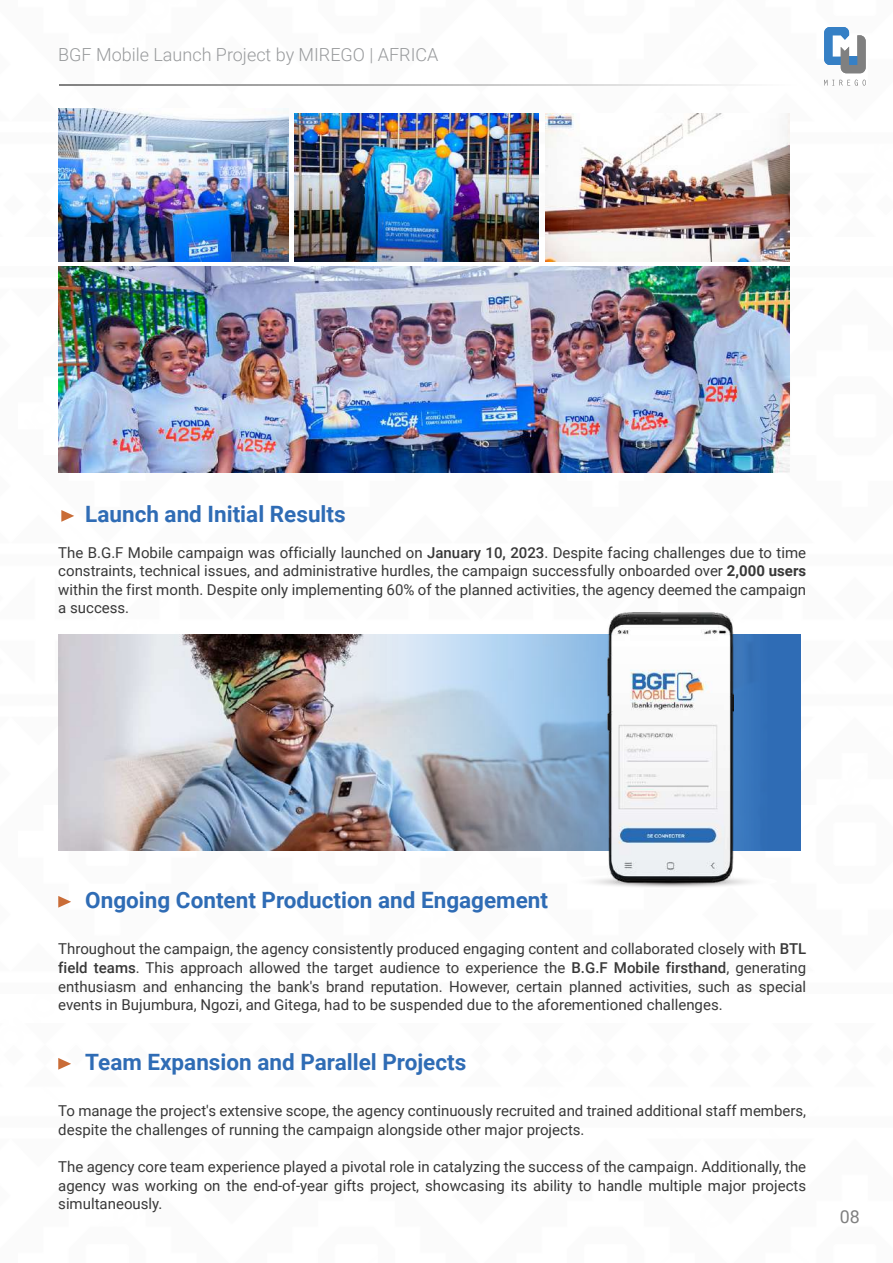
<style>
.page{position:relative;width:893px;height:1263px;background:#fff}
.page>*{position:absolute;margin:0;border:0;box-sizing:border-box;transform-origin:0 0}
.t1{font:700 22.5px "Roboto";color:#2f6cb5}
.t2{font:300 18px "Roboto";color:#999b9d}
.t3{font:17.85px "Roboto";color:#808080}
.t4{font:15px/18.6px "Roboto";color:#383838;text-align:justify}
.s1{font-weight:500}
.s2{font-weight:700}
</style>
<div class="page">
<svg style="left:824px;top:27px;width:42px;height:46px"></svg>
<svg style="left:824px;top:80px;width:42px;height:6px"></svg>
<svg style="left:59px;top:85px;width:679px;height:1px"></svg>
<img style="left:58px;top:634px;width:300px;height:216px">
<svg style="left:358px;top:634px;width:443px;height:216px;background:#8daaca"></svg>
<svg style="left:592px;top:878px;width:158px;height:7px"></svg>
<img style="left:608px;top:612px;width:125px;height:275px">
<svg style="left:61px;top:510px;width:13px;height:12px"></svg>
<svg style="left:58px;top:896px;width:13px;height:12px"></svg>
<svg style="left:58px;top:1058px;width:13px;height:12px"></svg>
<img style="left:295px;top:113px;width:243px;height:148px">
<img style="left:546px;top:113px;width:244px;height:148px">
<img style="left:58px;top:108px;width:230px;height:153px">
<img style="left:58px;top:266px;width:732px;height:206px">
<p class="t2" style="left:58px;top:42px;width:382px">BGF Mobile Launch Project by MIREGO | AFRICA</p>
<h1 class="t1" style="left:85px;top:498px;width:262px">Launch and Initial Results</h1>
<p class="t4" style="left:58px;top:542px;width:749px">The B.G.F Mobile campaign was officially launched on <span class="s1">January 10, 2023</span>. Despite facing challenges due to time constraints, technical issues, and administrative hurdles, the campaign successfully onboarded over <span class="s2">2,000 users </span>within the first month. Despite only implementing 60% of the planned activities, the agency deemed the campaign a success.</p>
<h1 class="t1" style="left:85px;top:884px;width:464px">Ongoing Content Production and Engagement</h1>
<p class="t4" style="left:58px;top:939px;width:749px">Throughout the campaign, the agency consistently produced engaging content and collaborated closely with <span class="s1">BTL field teams</span>. This approach allowed the target audience to experience the <span class="s1">B.G.F Mobile firsthand</span>, generating enthusiasm and enhancing the bank's brand reputation. However, certain planned activities, such as special events in Bujumbura, Ngozi, and Gitega, had to be suspended due to the aforementioned challenges.</p>
<h1 class="t1" style="left:85px;top:1046px;width:383px">Team Expansion and Parallel Projects</h1>
<p class="t4" style="left:58px;top:1101px;width:749px">To manage the project's extensive scope, the agency continuously recruited and trained additional staff members, despite the challenges of running the campaign alongside other major projects.</p>
<p class="t4" style="left:58px;top:1157px;width:749px">The agency core team experience played a pivotal role in catalyzing the success of the campaign. Additionally, the agency was working on the end-of-year gifts project, showcasing its ability to handle multiple major projects simultaneously.</p>
<p class="t3" style="left:840px;top:1204px;width:22px">08</p>
</div>
